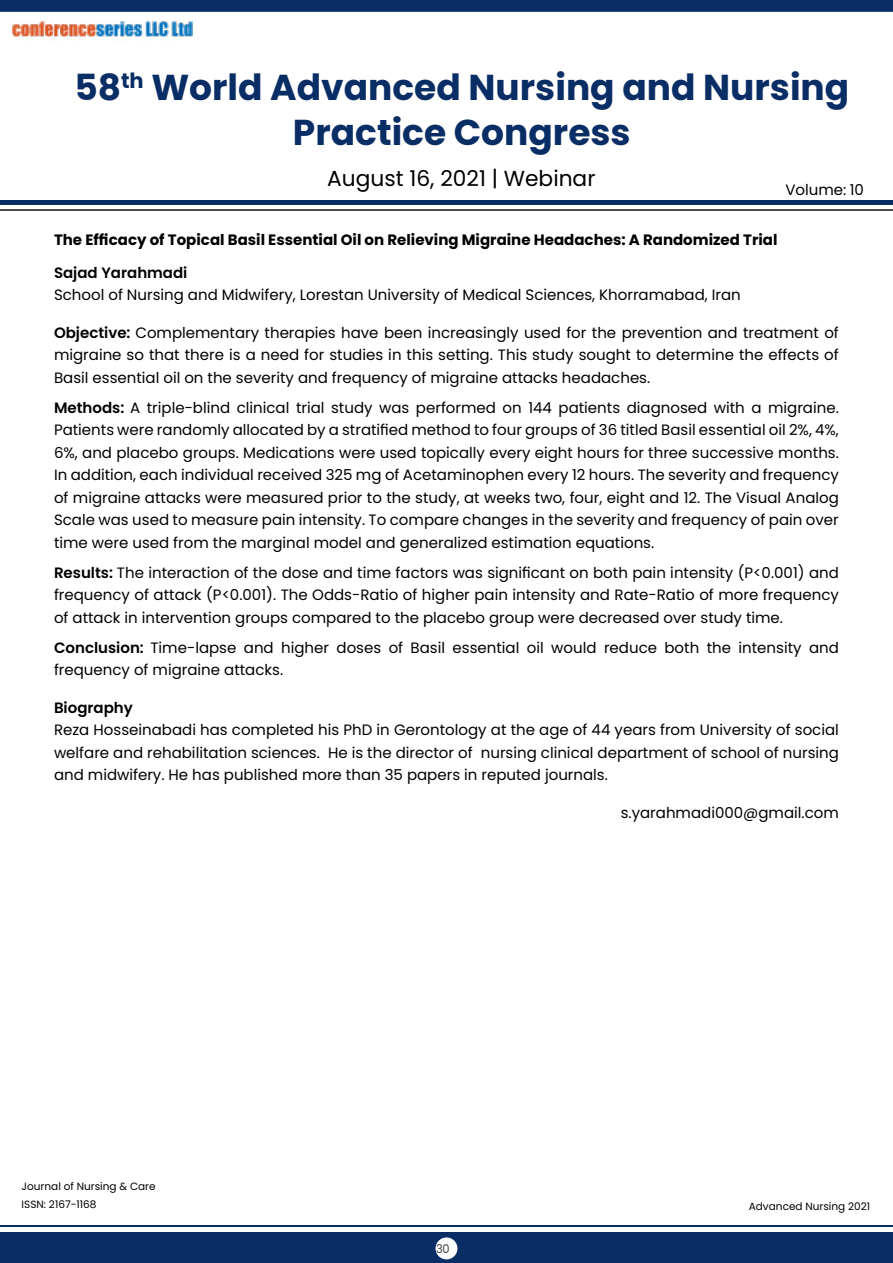
<style>
.page{position:relative;width:893px;height:1263px;background:#fff}
.page>*{position:absolute;margin:0;border:0;box-sizing:border-box;transform-origin:0 0}
.t1{font:700 36px/45px "Poppins";color:#092d65;text-align:center}
.t2{font:21.75px "Poppins";color:#000}
.t3{font:15px/22.5px "Poppins";color:#000;text-align:justify}
.t4{font:700 15px "Poppins";color:#000}
.t5{font:600 15px "Poppins";color:#000}
.t6{font:12px "Poppins";color:#414042;scale:.95 1}
.t7{font:10.5px/18px "Poppins";color:#000}
.s1{font-weight:600}
</style>
<div class="page">
<div style="left:0;top:1232px;width:893px;height:31px;background:#092d65"></div>
<div style="left:435px;top:1237px;width:22px;height:22px;background:#fff;border-radius:50%"></div>
<hr style="left:0;top:201px;width:893px;height:4px;background:#092d65">
<hr style="left:0;top:210px;width:893px;height:1px;background:#4d4d4f">
<svg style="left:0;top:0;width:893px;height:12px;background:#0c2f66"></svg>
<img style="left:13px;top:21px;width:180px;height:21px">
<hr style="left:0;top:1225px;width:893px;height:2px;background:#092d65">
<h1 class="t1" style="left:74px;top:65px;width:776px">58<sup>th</sup> World Advanced Nursing and Nursing<br>Practice Congress</h1>
<h2 class="t2" style="left:327px;top:166px;width:270px">August 16, 2021 | Webinar</h2>
<p class="t3" style="left:785px;top:178px;width:80px">Volume: 10</p>
<p class="t4" style="left:54px;top:231px;width:725px">The Efficacy of Topical Basil Essential Oil on Relieving Migraine Headaches: A Randomized Trial</p>
<p class="t5" style="left:54px;top:264px;width:135px">Sajad Yarahmadi</p>
<p class="t3" style="left:54px;top:284px;width:688px">School of Nursing and Midwifery, Lorestan University of Medical Sciences, Khorramabad, Iran</p>
<p class="t3" style="left:54px;top:321px;width:786px"><span class="s1">Objective:</span> Complementary therapies have been increasingly used for the prevention and treatment of migraine so that there is a need for studies in this setting. This study sought to determine the effects of Basil essential oil on the severity and frequency of migraine attacks headaches.</p>
<p class="t3" style="left:54px;top:396px;width:786px"><span class="s1">Methods:</span> A triple-blind clinical trial study was performed on 144 patients diagnosed with a migraine.<br>Patients were randomly allocated by a stratified method to four groups of 36 titled Basil essential oil 2%, 4%, 6%, and placebo groups. Medications were used topically every eight hours for three successive months.<br>In addition, each individual received 325 mg of Acetaminophen every 12 hours. The severity and frequency of migraine attacks were measured prior to the study, at weeks two, four, eight and 12. The Visual Analog Scale was used to measure pain intensity. To compare changes in the severity and frequency of pain over time were used from the marginal model and generalized estimation equations.</p>
<p class="t3" style="left:54px;top:561px;width:786px"><span class="s1">Results:</span> The interaction of the dose and time factors was significant on both pain intensity (P&lt;0.001) and frequency of attack (P&lt;0.001). The Odds-Ratio of higher pain intensity and Rate-Ratio of more frequency of attack in intervention groups compared to the placebo group were decreased over study time.</p>
<p class="t3" style="left:54px;top:636px;width:786px"><span class="s1">Conclusion:</span> Time-lapse and higher doses of Basil essential oil would reduce both the intensity and frequency of migraine attacks.</p>
<p class="t5" style="left:54px;top:699px;width:80px">Biography</p>
<p class="t3" style="left:54px;top:719px;width:786px">Reza Hosseinabadi has completed his PhD in Gerontology at the age of 44 years from University of social welfare and rehabilitation sciences. He is the director of nursing clinical department of school of nursing and midwifery. He has published more than 35 papers in reputed journals.</p>
<p class="t3" style="left:621px;top:801px;width:220px">s.yarahmadi000@gmail.com</p>
<p class="t7" style="left:22px;top:1177px;width:136px">Journal of Nursing &amp; Care<br>ISSN: 2167-1168</p>
<p class="t6" style="left:436px;top:1242px;width:16px">30</p>
<p class="t7" style="left:749px;top:1197px;width:123px">Advanced Nursing 2021</p>
</div>
